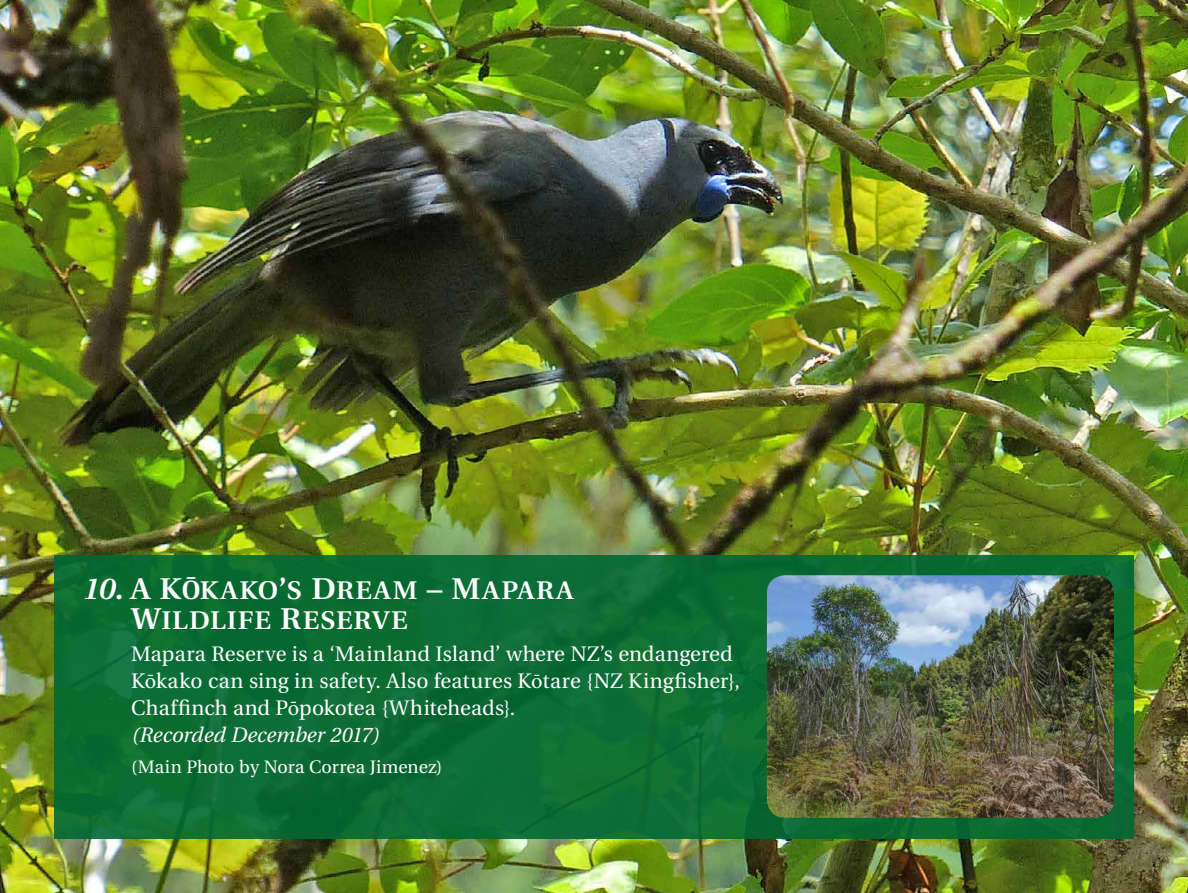
<style>
.page{position:relative;width:1188px;height:893px;background:#fff}
.page>*{position:absolute;margin:0;border:0;box-sizing:border-box;transform-origin:0 0}
.t1{font:25.5px/30px "Utopia Semibold SC850";letter-spacing:.05em;color:#fff;scale:1.05 1}
.t2{font:21px/27px "Utopia";letter-spacing:.005em;color:#fff}
.t3{font:18px "Utopia";color:#fff}
.s1{font-family:"Utopia Semibold Italic SC850";font-size:30px}
.s2{font-size:30px}
.s3{font-family:"Koz Min Pr 6 N Heavy SC850";font-size:24.15px}
.s4{font-family:"Minion Pro";font-size:22.5px}
.s5{font-style:italic}
</style>
<div class="page">
<img style="left:0;top:0;width:1188px;height:892px">
<div style="left:54px;top:555px;width:1080px;height:283px;background:#0c6c32"></div>
<img style="left:767px;top:575px;width:347px;height:242px">
<p class="t1" style="left:131px;top:576px;width:423px;text-indent:-49px"><span class="s1">10.</span> <span class="s2">A K</span><span class="s3">ō</span>KAKO<span class="s2">’</span>S <span class="s2">D</span>REAM <span class="s2">– M</span>APARA<br><span class="s2">W</span>ILDLIFE <span class="s2">R</span>ESERVE</p>
<p class="t2" style="left:131px;top:640px;width:610px">Mapara Reserve is a ‘Mainland Island’ where NZ’s endangered K<span class="s4">ō</span>kako can sing in safety. Also features K<span class="s4">ō</span>tare {NZ Kingfisher}, Chaffinch and P<span class="s4">ō</span>pokotea {Whiteheads}.<br><span class="s5">(Recorded December 2017)</span></p>
<p class="t3" style="left:131px;top:756px;width:313px">(Main Photo by Nora Correa Jimenez)</p>
</div>
